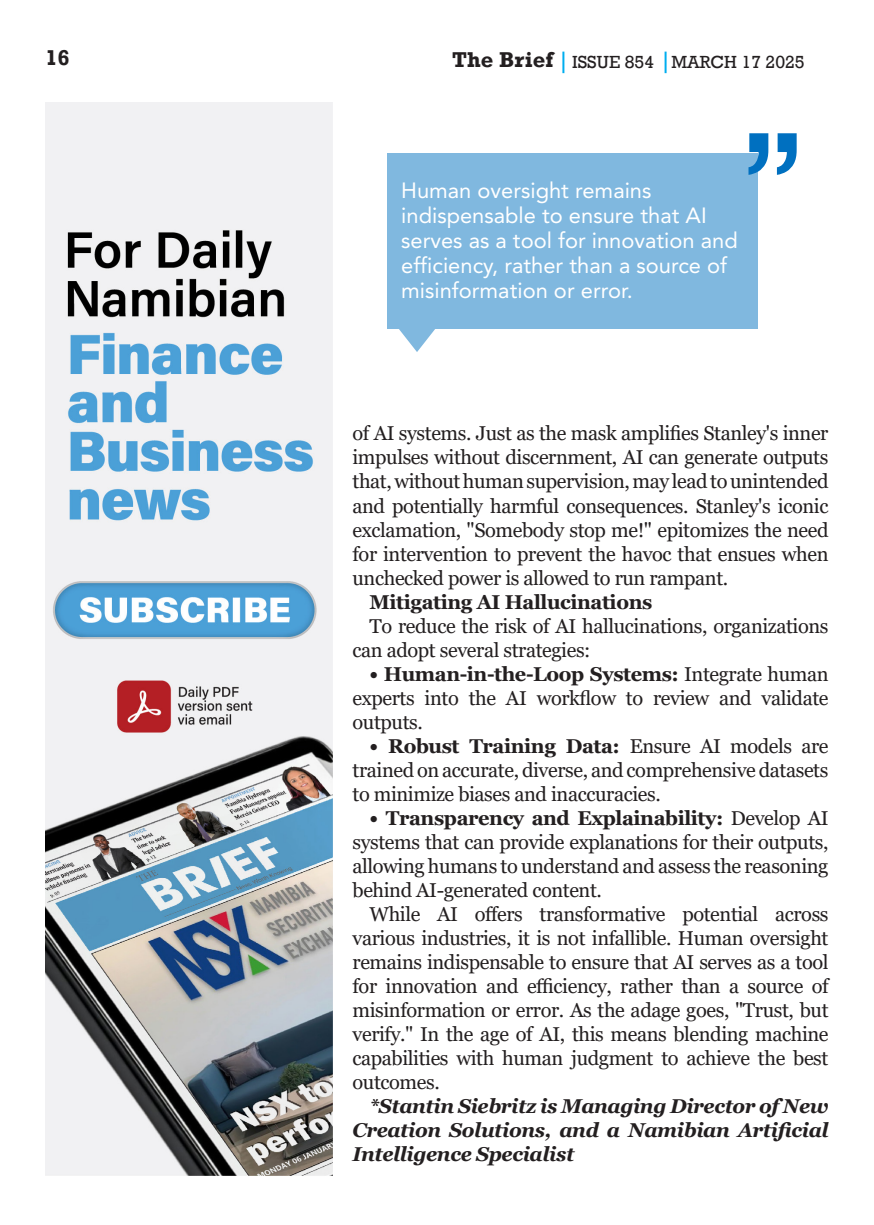
<style>
.page{position:relative;width:874px;height:1225px;background:#fff}
.page>*{position:absolute;margin:0;border:0;box-sizing:border-box;transform-origin:0 0}
.t1{font:22px/25px "Avenir";color:#fff}
.t2{font:700 22px "Rockwell";color:#231f20}
.t3{font:20px/24px "Georgia";letter-spacing:-.02em;color:#231f20;text-align:justify}
.t4{font:italic 700 20px/24px "Georgia";letter-spacing:-.02em;color:#231f20;text-align:justify}
.t5{font:700 20px "Georgia";letter-spacing:-.02em;color:#231f20}
.t6{font:18px "Rockwell";color:#231f20}
.s1{font-weight:700;font-size:22px}
.s2{font-weight:700}
</style>
<div class="page">
<hr style="left:562px;top:52px;width:2px;height:21px;background:#00aeef">
<hr style="left:664px;top:52px;width:2px;height:21px;background:#00aeef">
<img style="left:45px;top:102px;width:287px;height:1074px">
<div style="left:387px;top:153px;width:370px;height:175px;background:#80b8df"></div>
<svg style="left:398px;top:328px;width:37px;height:24px"></svg>
<svg style="left:748px;top:133px;width:48px;height:42px"></svg>
<p class="t2" style="left:45px;top:44px;width:26px">16</p>
<p class="t6" style="left:452px;top:52px;width:353px"><span class="s1">The Brief</span> ISSUE 854 MARCH 17 2025</p>
<p class="t1" style="left:401px;top:179px;width:338px">Human oversight remains indispensable to ensure that AI serves as a tool for innovation and efficiency, rather than a source of misinformation or error.</p>
<p class="t3" style="left:352px;top:422px;width:477px">of AI systems. Just as the mask amplifies Stanley's inner impulses without discernment, AI can generate outputs that, without human supervision, may lead to unintended and potentially harmful consequences. Stanley's iconic exclamation, "Somebody stop me!" epitomizes the need for intervention to prevent the havoc that ensues when unchecked power is allowed to run rampant.</p>
<p class="t5" style="left:369px;top:589px;width:284px">Mitigating AI Hallucinations</p>
<p class="t3" style="left:352px;top:614px;width:477px;text-indent:17px">To reduce the risk of AI hallucinations, organizations can adopt several strategies:</p>
<p class="t3" style="left:352px;top:662px;width:477px;text-indent:17px"><span class="s2">• Human-in-the-Loop Systems:</span> Integrate human experts into the AI workflow to review and validate outputs.</p>
<p class="t3" style="left:352px;top:734px;width:477px;text-indent:17px"><span class="s2">• Robust Training Data:</span> Ensure AI models are trained on accurate, diverse, and comprehensive datasets to minimize biases and inaccuracies.</p>
<p class="t3" style="left:352px;top:806px;width:477px;text-indent:17px"><span class="s2">• Transparency and Explainability:</span> Develop AI systems that can provide explanations for their outputs, allowing humans to understand and assess the reasoning behind AI-generated content.</p>
<p class="t3" style="left:352px;top:902px;width:477px;text-indent:17px">While AI offers transformative potential across various industries, it is not infallible. Human oversight remains indispensable to ensure that AI serves as a tool for innovation and efficiency, rather than a source of misinformation or error. As the adage goes, "Trust, but verify." In the age of AI, this means blending machine capabilities with human judgment to achieve the best outcomes.</p>
<p class="t4" style="left:352px;top:1093px;width:477px;text-indent:17px">*Stantin Siebritz is Managing Director of New Creation Solutions, and a Namibian Artificial Intelligence Specialist</p>
</div>
